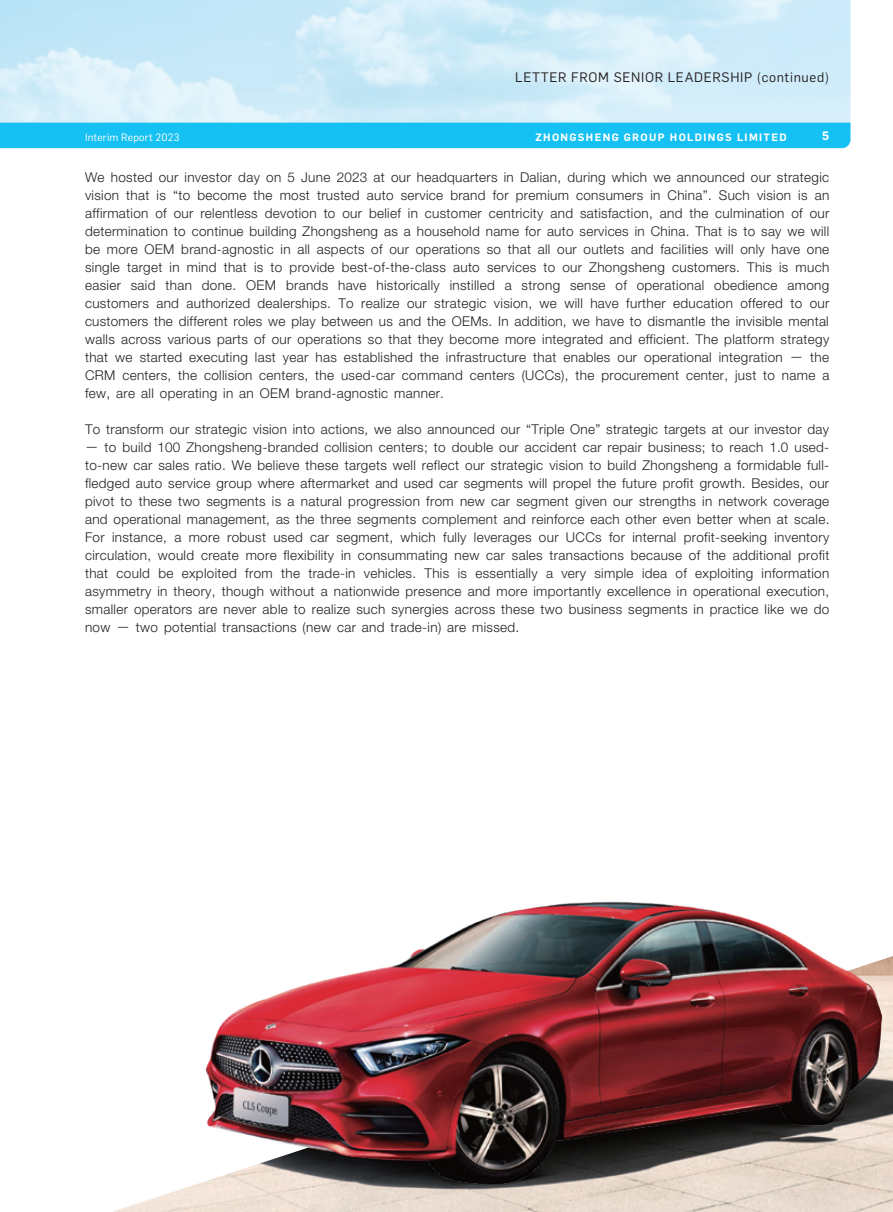
<style>
.page{position:relative;width:893px;height:1212px;background:#fff}
.page>*{position:absolute;margin:0;border:0;box-sizing:border-box;transform-origin:0 0}
._01_Body_Text{font:300 13.5px/18px "Helvetica Neue LT Std";letter-spacing:.02em;color:#231f20;text-align:justify}
.t1{font:13.5px "Flama";letter-spacing:.05em;color:#231f20}
.t2{font:600 12px "Flama";color:#fff}
.t3{font:600 10.5px "Flama";letter-spacing:.13em;color:#fff}
.t4{font:10.5px "Flama";letter-spacing:.02em;color:#fff}
</style>
<div class="page">
<div style="left:0;top:123px;width:850px;height:25px;background:#15c0f2"></div>
<img style="left:112px;top:901px;width:781px;height:311px">
<p class="t1" style="left:515px;top:68px;width:315px">LETTER FROM SENIOR LEADERSHIP (continued)</p>
<p class="t2" style="left:822px;top:127px;width:8px">5</p>
<p class="t4" style="left:85px;top:130px;width:96px">Interim Report 2023</p>
<p class="t3" style="left:535px;top:130px;width:253px">ZHONGSHENG GROUP HOLDINGS LIMITED</p>
<p class="_01_Body_Text" style="left:85px;top:168px;width:746px">We hosted our investor day on 5 June 2023 at our headquarters in Dalian, during which we announced our strategic vision that is “to become the most trusted auto service brand for premium consumers in China”. Such vision is an affirmation of our relentless devotion to our belief in customer centricity and satisfaction, and the culmination of our determination to continue building Zhongsheng as a household name for auto services in China. That is to say we will be more OEM brand-agnostic in all aspects of our operations so that all our outlets and facilities will only have one single target in mind that is to provide best-of-the-class auto services to our Zhongsheng customers. This is much easier said than done. OEM brands have historically instilled a strong sense of operational obedience among customers and authorized dealerships. To realize our strategic vision, we will have further education offered to our customers the different roles we play between us and the OEMs. In addition, we have to dismantle the invisible mental walls across various parts of our operations so that they become more integrated and efficient. The platform strategy that we started executing last year has established the infrastructure that enables our operational integration — the CRM centers, the collision centers, the used-car command centers (UCCs), the procurement center, just to name a few, are all operating in an OEM brand-agnostic manner.</p>
<p class="_01_Body_Text" style="left:85px;top:420px;width:745px">To transform our strategic vision into actions, we also announced our “Triple One” strategic targets at our investor day</p>
<p class="_01_Body_Text" style="left:85px;top:438px;width:746px">— to build 100 Zhongsheng-branded collision centers; to double our accident car repair business; to reach 1.0 used&shy;to-new car sales ratio. We believe these targets well reflect our strategic vision to build Zhongsheng a formidable full&shy;fledged auto service group where aftermarket and used car segments will propel the future profit growth. Besides, our pivot to these two segments is a natural progression from new car segment given our strengths in network coverage and operational management, as the three segments complement and reinforce each other even better when at scale.<br>For instance, a more robust used car segment, which fully leverages our UCCs for internal profit-seeking inventory circulation, would create more flexibility in consummating new car sales transactions because of the additional profit that could be exploited from the trade-in vehicles. This is essentially a very simple idea of exploiting information asymmetry in theory, though without a nationwide presence and more importantly excellence in operational execution, smaller operators are never able to realize such synergies across these two business segments in practice like we do now — two potential transactions (new car and trade-in) are missed.</p>
</div>
